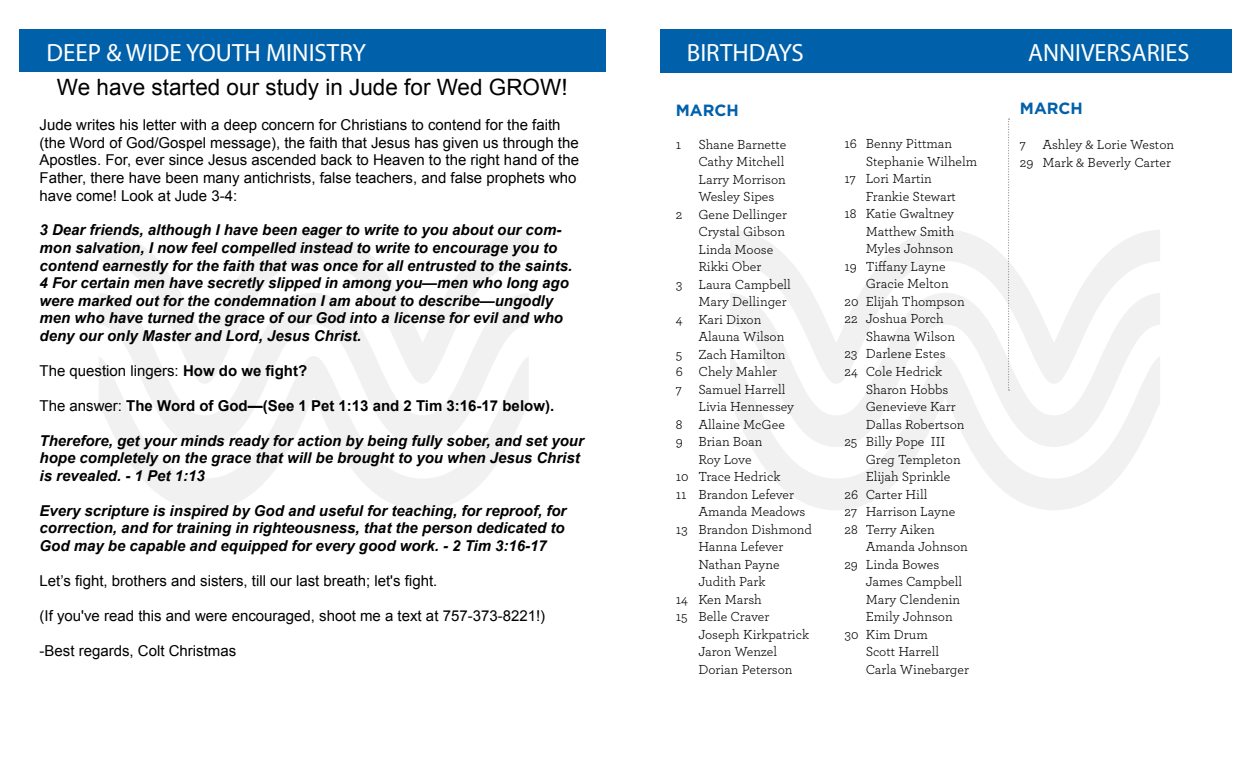
<style>
.page{position:relative;width:1260px;height:765px;background:#fff}
.page>*{position:absolute;margin:0;border:0;box-sizing:border-box;transform-origin:0 0}
.t1{font:25px "Myriad Pro";color:#fff}
.t2{font:22.5px "Arial";color:#000}
.t3{font:22.5px "Myriad Pro";color:#fff}
.t4{font:700 16.25px "Gotham";color:#0061aa}
.t5{font:italic 700 15px/17.5px "Arial";color:#000}
.t6{font:15px/17.5px "Arial";color:#000}
.t7{font:700 15px "Arial";color:#000}
.t8{font:13.75px/17.5px "Archer";color:#000}
.s1{font-weight:700}
.s2{font-weight:400}
</style>
<div class="page">
<svg style="left:99px;top:230px;width:430px;height:63px"></svg>
<svg style="left:120px;top:447px;width:387px;height:63px"></svg>
<svg style="left:99px;top:293px;width:430px;height:154px;fill:#f1f1f2"></svg>
<svg style="left:730px;top:230px;width:430px;height:63px"></svg>
<svg style="left:752px;top:447px;width:387px;height:63px"></svg>
<svg style="left:730px;top:293px;width:430px;height:154px;fill:#f1f1f2"></svg>
<div style="left:661px;top:30px;width:331px;height:43px;background:#0061aa"></div>
<svg style="left:1008px;top:118px;width:2px;height:273px"></svg>
<div style="left:981px;top:30px;width:250px;height:43px;background:#0061aa"></div>
<div style="left:19px;top:30px;width:587px;height:42px;background:#0061aa"></div>
<h2 class="t3" style="left:44px;top:36px;width:346px">DEEP AND WIDE STUDENT MINISTRY</h2>
<h1 class="t1" style="left:47px;top:37px;width:321px">DEEP &amp; WIDE YOUTH MINISTRY</h1>
<h1 class="t1" style="left:1028px;top:37px;width:163px">ANNIVERSARIES</h1>
<h1 class="t1" style="left:687px;top:37px;width:119px">BIRTHDAYS</h1>
<h2 class="t2" style="left:57px;top:73px;width:512px">We have started our study in Jude for Wed GROW!</h2>
<p class="t6" style="left:40px;top:117px;width:541px">Jude writes his letter with a deep concern for Christians to contend for the faith (the Word of God/Gospel message), the faith that Jesus has given us through the Apostles. For, ever since Jesus ascended back to Heaven to the right hand of the Father, there have been many antichrists, false teachers, and false prophets who have come! Look at Jude 3-4:</p>
<p class="t5" style="left:40px;top:222px;width:534px">3 Dear friends, although I have been eager to write to you about our com&shy;mon salvation, I now feel compelled instead to write to encourage you to contend earnestly for the faith that was once for all entrusted to the saints.<br>4 For certain men have secretly slipped in among you—men who long ago were marked out for the condemnation I am about to describe—ungodly men who have turned the grace of our God into a license for evil and who deny our only Master and Lord, Jesus Christ.</p>
<p class="t6" style="left:40px;top:362px;width:269px">The question lingers: <span class="s1">How do we fight?</span></p>
<p class="t7" style="left:40px;top:395px;width:516px"><span class="s2">The answer:</span> The Word of God—(See 1 Pet 1:13 and 2 Tim 3:16-17 below).</p>
<p class="t5" style="left:40px;top:432px;width:546px">Therefore, get your minds ready for action by being fully sober, and set your hope completely on the grace that will be brought to you when Jesus Christ is revealed. - 1 Pet 1:13</p>
<p class="t5" style="left:40px;top:502px;width:528px;text-align:justify">Every scripture is inspired by God and useful for teaching, for reproof, for correction, and for training in righteousness, that the person dedicated to God may be capable and equipped for every good work. - 2 Tim 3:16-17</p>
<p class="t6" style="left:40px;top:572px;width:399px">Let’s fight, brothers and sisters, till our last breath; let's fight.</p>
<p class="t6" style="left:40px;top:607px;width:507px">(If you've read this and were encouraged, shoot me a text at 757-373-8221!)</p>
<p class="t6" style="left:40px;top:642px;width:198px">-Best regards, Colt Christmas</p>
<p class="t4" style="left:676px;top:100px;width:65px">MARCH</p>
<p class="t8" style="left:676px;top:135px;width:112px">1 Shane Barnette</p>
<p class="t8" style="left:698px;top:152px;width:88px">Cathy Mitchell</p>
<p class="t8" style="left:698px;top:170px;width:89px">Larry Morrison</p>
<p class="t8" style="left:698px;top:187px;width:78px">Wesley Sipes</p>
<p class="t8" style="left:676px;top:205px;width:113px">2 Gene Dellinger</p>
<p class="t8" style="left:698px;top:222px;width:88px">Crystal Gibson</p>
<p class="t8" style="left:698px;top:240px;width:77px">Linda Moose</p>
<p class="t8" style="left:698px;top:257px;width:65px">Rikki Ober</p>
<p class="t8" style="left:676px;top:275px;width:117px">3 Laura Campbell</p>
<p class="t8" style="left:698px;top:292px;width:90px">Mary Dellinger</p>
<p class="t8" style="left:676px;top:310px;width:87px">4 Kari Dixon</p>
<p class="t8" style="left:698px;top:327px;width:88px">Alauna Wilson</p>
<p class="t8" style="left:676px;top:345px;width:111px">5 Zach Hamilton</p>
<p class="t8" style="left:676px;top:362px;width:103px">6 Chely Mahler</p>
<p class="t8" style="left:676px;top:380px;width:111px">7 Samuel Harrell</p>
<p class="t8" style="left:698px;top:397px;width:97px">Livia Hennessey</p>
<p class="t8" style="left:676px;top:415px;width:111px">8 Allaine McGee</p>
<p class="t8" style="left:676px;top:432px;width:88px">9 Brian Boan</p>
<p class="t8" style="left:698px;top:450px;width:55px">Roy Love</p>
<p class="t8" style="left:676px;top:467px;width:106px">10 Trace Hedrick</p>
<p class="t8" style="left:676px;top:485px;width:120px">11 Brandon Lefever</p>
<p class="t8" style="left:698px;top:502px;width:109px">Amanda Meadows</p>
<p class="t8" style="left:676px;top:520px;width:138px">13 Brandon Dishmond</p>
<p class="t8" style="left:698px;top:537px;width:86px">Hanna Lefever</p>
<p class="t8" style="left:698px;top:555px;width:83px">Nathan Payne</p>
<p class="t8" style="left:698px;top:572px;width:69px">Judith Park</p>
<p class="t8" style="left:676px;top:590px;width:87px">14 Ken Marsh</p>
<p class="t8" style="left:676px;top:607px;width:95px">15 Belle Craver</p>
<p class="t8" style="left:698px;top:625px;width:112px">Joseph Kirkpatrick</p>
<p class="t8" style="left:698px;top:642px;width:80px">Jaron Wenzel</p>
<p class="t8" style="left:698px;top:660px;width:96px">Dorian Peterson</p>
<p class="t8" style="left:844px;top:134px;width:109px">16 Benny Pittman</p>
<p class="t8" style="left:866px;top:152px;width:113px">Stephanie Wilhelm</p>
<p class="t8" style="left:844px;top:169px;width:89px">17 Lori Martin</p>
<p class="t8" style="left:866px;top:187px;width:92px">Frankie Stewart</p>
<p class="t8" style="left:844px;top:204px;width:111px">18 Katie Gwaltney</p>
<p class="t8" style="left:866px;top:222px;width:90px">Matthew Smith</p>
<p class="t8" style="left:866px;top:239px;width:89px">Myles Johnson</p>
<p class="t8" style="left:844px;top:257px;width:103px">19 Tiffany Layne</p>
<p class="t8" style="left:866px;top:275px;width:85px">Gracie Melton</p>
<p class="t8" style="left:844px;top:292px;width:122px">20 Elijah Thompson</p>
<p class="t8" style="left:844px;top:310px;width:101px">22 Joshua Porch</p>
<p class="t8" style="left:866px;top:327px;width:91px">Shawna Wilson</p>
<p class="t8" style="left:844px;top:345px;width:103px">23 Darlene Estes</p>
<p class="t8" style="left:844px;top:362px;width:99px">24 Cole Hedrick</p>
<p class="t8" style="left:866px;top:380px;width:84px">Sharon Hobbs</p>
<p class="t8" style="left:866px;top:397px;width:91px">Genevieve Karr</p>
<p class="t8" style="left:866px;top:415px;width:100px">Dallas Robertson</p>
<p class="t8" style="left:844px;top:432px;width:102px">25 Billy Pope III</p>
<p class="t8" style="left:866px;top:450px;width:96px">Greg Templeton</p>
<p class="t8" style="left:866px;top:467px;width:86px">Elijah Sprinkle</p>
<p class="t8" style="left:844px;top:485px;width:85px">26 Carter Hill</p>
<p class="t8" style="left:844px;top:502px;width:112px">27 Harrison Layne</p>
<p class="t8" style="left:844px;top:520px;width:92px">28 Terry Aiken</p>
<p class="t8" style="left:866px;top:537px;width:104px">Amanda Johnson</p>
<p class="t8" style="left:844px;top:555px;width:96px">29 Linda Bowes</p>
<p class="t8" style="left:866px;top:572px;width:98px">James Campbell</p>
<p class="t8" style="left:866px;top:590px;width:96px">Mary Clendenin</p>
<p class="t8" style="left:866px;top:607px;width:88px">Emily Johnson</p>
<p class="t8" style="left:844px;top:625px;width:85px">30 Kim Drum</p>
<p class="t8" style="left:866px;top:642px;width:75px">Scott Harrell</p>
<p class="t8" style="left:866px;top:660px;width:105px">Carla Winebarger</p>
<p class="t4" style="left:1020px;top:98px;width:65px">MARCH</p>
<p class="t8" style="left:1020px;top:135px;width:156px">7 Ashley &amp; Lorie Weston<br>29 Mark &amp; Beverly Carter</p>
</div>
